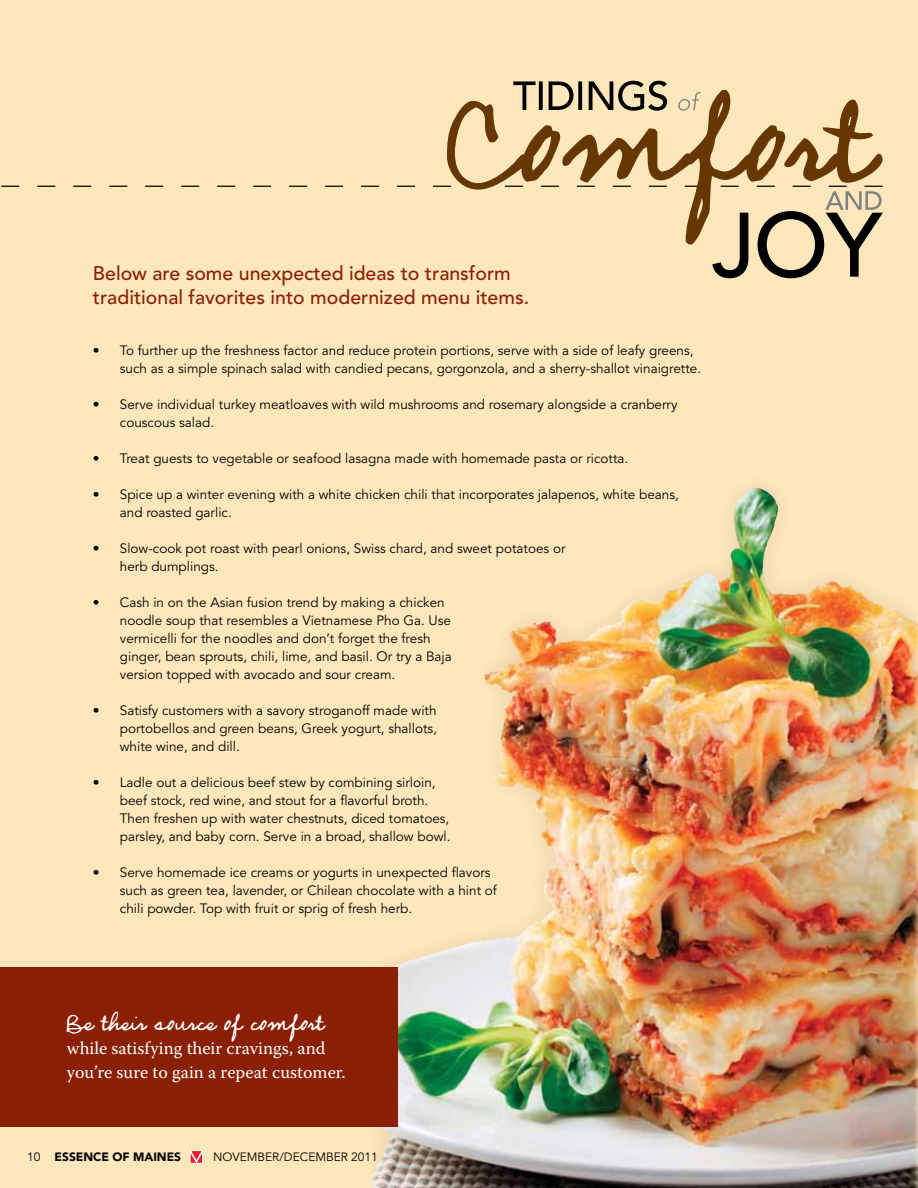
<style>
.page{position:relative;width:918px;height:1188px;background:#ffe7bc}
.page>*{position:absolute;margin:0;border:0;box-sizing:border-box;transform-origin:0 0}
.t1{font:24px "Mariette";letter-spacing:.02em;color:#fff;scale:1.25 1}
.t2{font:500 19.5px/23.4px "Avenir";color:#8a1f03}
.t3{font:18px/24px "Warnock Pro";color:#fff}
.t4{font:13.5px/18px "Avenir";color:#000}
.t5{font:12px "Avenir";color:#000}
.t6{font:900 12px "Avenir";color:#000}
.s1{font-weight:400}
</style>
<div class="page">
<div style="left:371px;top:467px;width:547px;height:721px;background:#000;opacity:.1"></div>
<img style="left:671px;top:488px;width:86px;height:102px">
<div style="left:0;top:967px;width:398px;height:160px;background:#8a1f03"></div>
<svg style="left:190px;top:1150px;width:14px;height:14px"></svg>
<svg style="left:513px;top:81px;width:154px;height:9px"></svg>
<svg style="left:1px;top:186px;width:861px;height:92px"></svg>
<svg style="left:447px;top:90px;width:436px;height:154px"></svg>
<h2 class="t2" style="left:93px;top:262px;width:438px">Below are some unexpected ideas to transform traditional favorites into modernized menu items.</h2>
<p class="t4" style="left:120px;top:341px;width:583px;text-indent:-27px">• To further up the freshness factor and reduce protein portions, serve with a side of leafy greens, such as a simple spinach salad with candied pecans, gorgonzola, and a sherry-shallot vinaigrette.</p>
<p class="t4" style="left:120px;top:395px;width:559px;text-indent:-27px">• Serve individual turkey meatloaves with wild mushrooms and rosemary alongside a cranberry couscous salad.</p>
<p class="t4" style="left:93px;top:449px;width:537px">• Treat guests to vegetable or seafood lasagna made with homemade pasta or ricotta.</p>
<p class="t4" style="left:120px;top:485px;width:560px;text-indent:-27px">• Spice up a winter evening with a white chicken chili that incorporates jalapenos, white beans, and roasted garlic.</p>
<p class="t4" style="left:120px;top:539px;width:447px;text-indent:-27px">• Slow-cook pot roast with pearl onions, Swiss chard, and sweet potatoes or herb dumplings.</p>
<p class="t4" style="left:120px;top:593px;width:333px;text-indent:-27px">• Cash in on the Asian fusion trend by making a chicken noodle soup that resembles a Vietnamese Pho Ga. Use vermicelli for the noodles and don’t forget the fresh ginger, bean sprouts, chili, lime, and basil. Or try a Baja version topped with avocado and sour cream.</p>
<p class="t4" style="left:120px;top:701px;width:319px;text-align:justify;text-indent:-27px">• Satisfy customers with a savory stroganoff made with portobellos and green beans, Greek yogurt, shallots, white wine, and dill.</p>
<p class="t4" style="left:120px;top:773px;width:332px;text-indent:-27px">• Ladle out a delicious beef stew by combining sirloin, beef stock, red wine, and stout for a flavorful broth.<br>Then freshen up with water chestnuts, diced tomatoes, parsley, and baby corn. Serve in a broad, shallow bowl.</p>
<p class="t4" style="left:120px;top:863px;width:379px;text-indent:-27px">• Serve homemade ice creams or yogurts in unexpected flavors such as green tea, lavender, or Chilean chocolate with a hint of chili powder. Top with fruit or sprig of fresh herb.</p>
<h1 class="t1" style="left:67px;top:1008px;width:207px">Be their source of comfort</h1>
<h3 class="t3" style="left:67px;top:1036px;width:280px">while satisfying their cravings, and you’re sure to gain a repeat customer.</h3>
<p class="t6" style="left:27px;top:1149px;width:156px"><span class="s1">10</span> ESSENCE OF MAINES</p>
<p class="t5" style="left:213px;top:1150px;width:166px">november/december 2011</p>
<p class="t5" style="left:223px;top:1150px;width:166px">november/december 2011</p>
</div>
